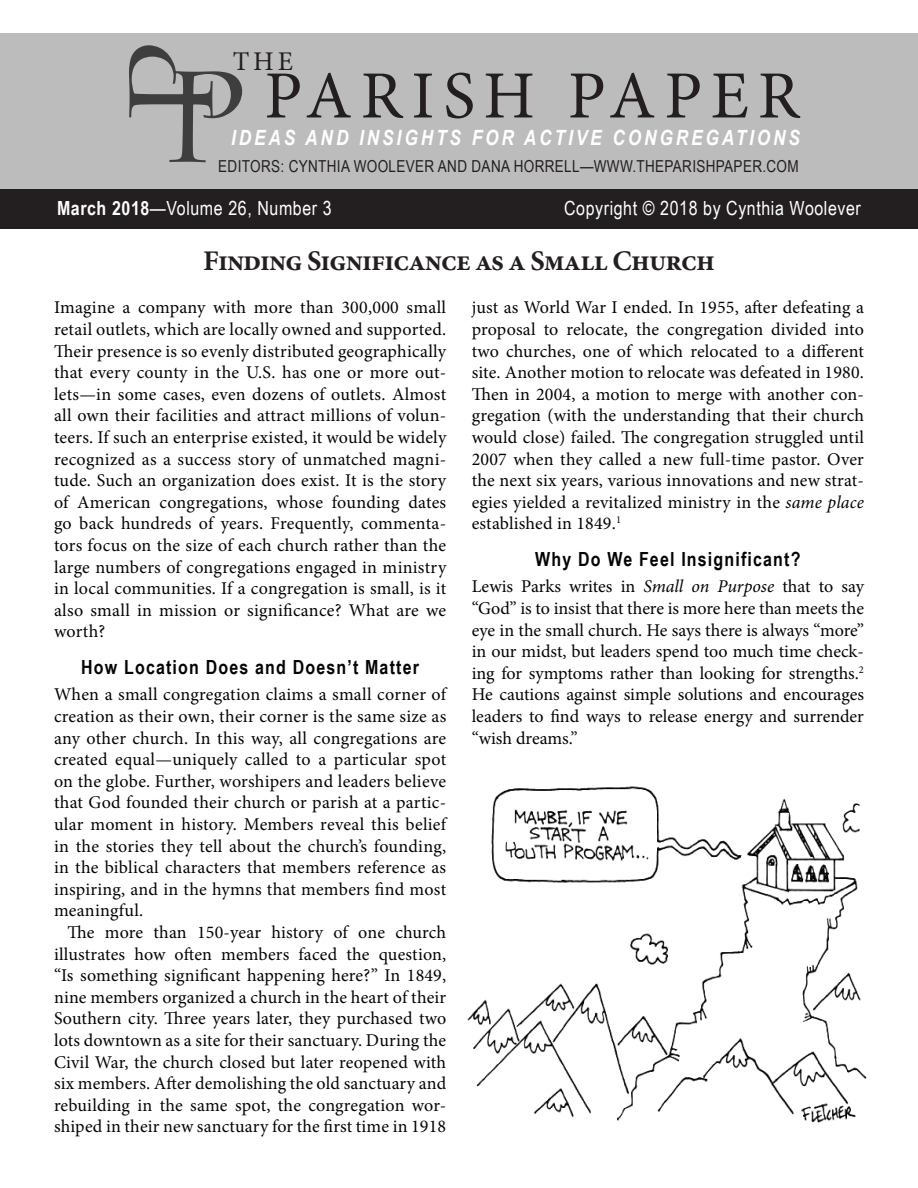
<style>
.page{position:relative;width:918px;height:1188px;background:#fff}
.page>*{position:absolute;margin:0;border:0;box-sizing:border-box;transform-origin:0 0}
.t1{font:67.5px "Minion Pro";letter-spacing:.13em;color:#231f20}
.t2{font:700 28.5px "Minion Pro";letter-spacing:-.03em;color:#231f20}
.t3{font:27px "Minion Pro";color:#231f20}
.t4{font:italic 700 21px "Arial Narrow";letter-spacing:.14em;color:#fff}
.t5{font:19.5px "Arial Narrow";letter-spacing:.03em;color:#fff}
.t6{font:700 19.5px "Arial Narrow";letter-spacing:.06em;color:#040503}
.t7{font:18px/21.6px "Minion Pro";letter-spacing:.01em;color:#040503;text-align:justify}
.t8{font:16.5px "Arial Narrow";letter-spacing:.02em;color:#231f20}
.s1{font-weight:700}
.s2{font-style:italic}
</style>
<div class="page">
<img style="left:468px;top:786px;width:399px;height:337px">
<div style="left:0;top:189px;width:918px;height:40px;background:#231f20"></div>
<div style="left:0;top:33px;width:918px;height:156px;background:#bdbcbc"></div>
<svg style="left:129px;top:45px;width:113px;height:117px"></svg>
<h3 class="t3" style="left:233px;top:44px;width:62px">THE</h3>
<h1 class="t1" style="left:264px;top:51px;width:537px">PARISH PAPER</h1>
<p class="t4" style="left:231px;top:121px;width:571px">IDEAS AND INSIGHTS FOR ACTIVE CONGREGATIONS</p>
<p class="t8" style="left:218px;top:154px;width:582px">EDITORS: CYNTHIA WOOLEVER AND DANA HORRELL—WWW.THEPARISHPAPER.COM</p>
<p class="t5" style="left:57px;top:194px;width:276px"><span class="s1">March 2018</span>—Volume 26, Number 3</p>
<p class="t5" style="left:564px;top:194px;width:298px">Copyright © 2018 by Cynthia Woolever</p>
<h2 class="t2" style="left:203px;top:241px;width:513px">Finding Significance as a Small Church</h2>
<p class="t7" style="left:54px;top:297px;width:394px">Imagine a company with more than 300,000 small retail outlets, which are locally owned and supported.<br>Their presence is so evenly distributed geographically that every county in the U.S. has one or more out&shy;lets—in some cases, even dozens of outlets. Almost all own their facilities and attract millions of volun&shy;teers. If such an enterprise existed, it would be widely recognized as a success story of unmatched magni&shy;tude. Such an organization does exist. It is the story of American congregations, whose founding dates go back hundreds of years. Frequently, commenta&shy;tors focus on the size of each church rather than the large numbers of congregations engaged in ministry in local communities. If a congregation is small, is it also small in mission or significance? What are we worth?</p>
<p class="t6" style="left:81px;top:653px;width:339px">How Location Does and Doesn’t Matter</p>
<p class="t7" style="left:54px;top:684px;width:394px">When a small congregation claims a small corner of creation as their own, their corner is the same size as any other church. In this way, all congregations are created equal—uniquely called to a particular spot on the globe. Further, worshipers and leaders believe that God founded their church or parish at a partic&shy;ular moment in history. Members reveal this belief in the stories they tell about the church’s founding, in the biblical characters that members reference as inspiring, and in the hymns that members find most meaningful.</p>
<p class="t7" style="left:54px;top:922px;width:394px;text-indent:14px">The more than 150-year history of one church illustrates how often members faced the question, “Is something significant happening here?” In 1849, nine members organized a church in the heart of their Southern city. Three years later, they purchased two lots downtown as a site for their sanctuary. During the Civil War, the church closed but later reopened with six members. After demolishing the old sanctuary and rebuilding in the same spot, the congregation wor&shy;shiped in their new sanctuary for the first time in 1918</p>
<p class="t7" style="left:472px;top:297px;width:394px">just as World War I ended. In 1955, after defeating a proposal to relocate, the congregation divided into two churches, one of which relocated to a different site. Another motion to relocate was defeated in 1980.<br>Then in 2004, a motion to merge with another con&shy;gregation (with the understanding that their church would close) failed. The congregation struggled until 2007 when they called a new full-time pastor. Over the next six years, various innovations and new strat&shy;egies yielded a revitalized ministry in the <span class="s2">same place </span>established in 1849.<sup>1</sup></p>
<p class="t6" style="left:535px;top:545px;width:267px">Why Do We Feel Insignificant?</p>
<p class="t7" style="left:472px;top:576px;width:394px">Lewis Parks writes in <span class="s2">Small on Purpose</span> that to say “God” is to insist that there is more here than meets the eye in the small church. He says there is always “more” in our midst, but leaders spend too much time check&shy;ing for symptoms rather than looking for strengths.<sup>2<br></sup>He cautions against simple solutions and encourages leaders to find ways to release energy and surrender “wish dreams.”</p>
</div>
